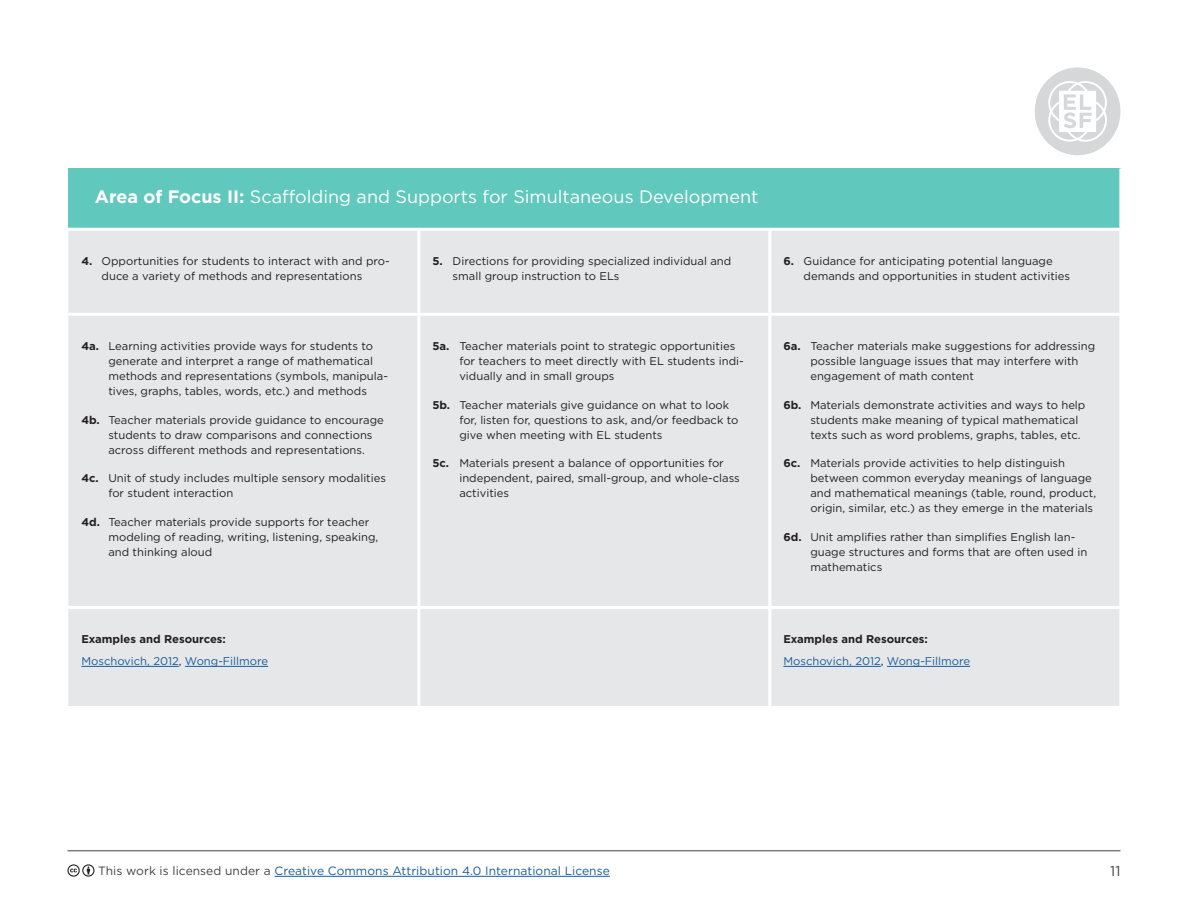
<style>
.page{position:relative;width:1188px;height:918px;background:#fff}
.page>*{position:absolute;margin:0;border:0;box-sizing:border-box;transform-origin:0 0}
.t1{font:18px "Gotham";color:#fff}
.t2{font:14.25px "Gotham";color:#414243}
.t3{font:12px "Gotham";letter-spacing:.005em;color:#175d9e}
.t4{font:11.25px/15px "Gotham";color:#231f20}
.t5{font:11.25px/21.8px "Gotham";color:#175d9e}
.s1{font-weight:700}
.s2{font-weight:700;color:#231f20}
.s3{color:#231f20}
.s4{color:#414243}
</style>
<div class="page">
<hr style="left:68px;top:851px;width:1052px;height:1px;background:#414243">
<svg style="left:1035px;top:68px;width:85px;height:87px"></svg>
<hr style="left:275px;top:876px;width:335px;height:1px;background:#175d9e">
<svg style="left:68px;top:864px;width:26px;height:13px"></svg>
<div style="left:68px;top:168px;width:1053px;height:61px;background:#60c8bc"></div>
<div style="left:69px;top:231px;width:1050px;height:475px;background:#e6e7e9"></div>
<hr style="left:1119px;top:168px;width:3px;height:60px;background:#fff">
<hr style="left:417px;top:231px;width:3px;height:82px;background:#fff">
<hr style="left:68px;top:313px;width:351px;height:3px;background:#fff">
<hr style="left:417px;top:316px;width:3px;height:290px;background:#fff">
<hr style="left:417px;top:609px;width:3px;height:97px;background:#fff">
<hr style="left:68px;top:228px;width:351px;height:3px;background:#fff">
<hr style="left:419px;top:228px;width:351px;height:3px;background:#fff">
<hr style="left:770px;top:228px;width:352px;height:3px;background:#fff">
<svg style="left:68px;top:605px;width:349px;height:5px"></svg>
<hr style="left:417px;top:606px;width:353px;height:3px;background:#fff">
<hr style="left:770px;top:606px;width:352px;height:3px;background:#fff">
<hr style="left:768px;top:231px;width:3px;height:82px;background:#fff">
<hr style="left:768px;top:316px;width:3px;height:290px;background:#fff">
<hr style="left:768px;top:609px;width:3px;height:97px;background:#fff">
<hr style="left:419px;top:313px;width:351px;height:3px;background:#fff">
<hr style="left:770px;top:313px;width:352px;height:3px;background:#fff">
<hr style="left:81px;top:666px;width:98px;height:1px;background:#175d9e">
<hr style="left:185px;top:666px;width:83px;height:1px;background:#175d9e">
<hr style="left:783px;top:666px;width:98px;height:1px;background:#175d9e">
<hr style="left:887px;top:666px;width:83px;height:1px;background:#175d9e">
<h1 class="t1" style="left:95px;top:185px;width:665px"><span class="s1">Area of Focus II:</span> Scaffolding and Supports for Simultaneous Development</h1>
<p class="t4" style="left:102px;top:254px;width:290px;text-indent:-20px"><span class="s1">4.</span> Opportunities for students to interact with and pro&shy;duce a variety of methods and representations</p>
<p class="t4" style="left:453px;top:254px;width:280px;text-indent:-20px"><span class="s1">5.</span> Directions for providing specialized individual and small group instruction to ELs</p>
<p class="t4" style="left:804px;top:254px;width:268px;text-indent:-20px"><span class="s1">6.</span> Guidance for anticipating potential language demands and opportunities in student activities</p>
<p class="t4" style="left:108px;top:339px;width:281px;text-indent:-27px"><span class="s1">4a.</span> Learning activities provide ways for students to generate and interpret a range of mathematical methods and representations (symbols, manipula&shy;tives, graphs, tables, words, etc.) and methods</p>
<p class="t4" style="left:108px;top:412px;width:277px;text-indent:-27px"><span class="s1">4b.</span> Teacher materials provide guidance to encourage students to draw comparisons and connections across different methods and representations.</p>
<p class="t4" style="left:108px;top:471px;width:279px;text-indent:-27px"><span class="s1">4c.</span> Unit of study includes multiple sensory modalities for student interaction</p>
<p class="t4" style="left:108px;top:514px;width:271px;text-indent:-27px"><span class="s1">4d.</span> Teacher materials provide supports for teacher modeling of reading, writing, listening, speaking, and thinking aloud</p>
<p class="t4" style="left:459px;top:339px;width:286px;text-indent:-27px"><span class="s1">5a.</span> Teacher materials point to strategic opportunities for teachers to meet directly with EL students indi&shy;vidually and in small groups</p>
<p class="t4" style="left:459px;top:397px;width:281px;text-indent:-27px"><span class="s1">5b.</span> Teacher materials give guidance on what to look for, listen for, questions to ask, and/or feedback to give when meeting with EL students</p>
<p class="t4" style="left:459px;top:455px;width:282px;text-indent:-27px"><span class="s1">5c.</span> Materials present a balance of opportunities for independent, paired, small-group, and whole-class activities</p>
<p class="t4" style="left:810px;top:338px;width:286px;text-indent:-27px"><span class="s1">6a.</span> Teacher materials make suggestions for addressing possible language issues that may interfere with engagement of math content</p>
<p class="t4" style="left:810px;top:397px;width:277px;text-indent:-27px"><span class="s1">6b.</span> Materials demonstrate activities and ways to help students make meaning of typical mathematical texts such as word problems, graphs, tables, etc.</p>
<p class="t4" style="left:810px;top:455px;width:287px;text-indent:-27px"><span class="s1">6c.</span> Materials provide activities to help distinguish between common everyday meanings of language and mathematical meanings (table, round, product, origin, similar, etc.) as they emerge in the materials</p>
<p class="t4" style="left:810px;top:529px;width:278px;text-indent:-27px"><span class="s1">6d.</span> Unit amplifies rather than simplifies English lan&shy;guage structures and forms that are often used in mathematics</p>
<p class="t5" style="left:81px;top:628px;width:188px"><span class="s2">Examples and Resources:<br></span>Moschovich, 2012<span class="s3">,</span> Wong-Fillmore</p>
<p class="t5" style="left:783px;top:628px;width:188px"><span class="s2">Examples and Resources:<br></span>Moschovich, 2012<span class="s3">,</span> Wong-Fillmore</p>
<p class="t3" style="left:98px;top:863px;width:513px"><span class="s4">This work is licensed under a</span> Creative Commons Attribution 4.0 International License</p>
<p class="t2" style="left:1110px;top:862px;width:12px">11</p>
</div>
